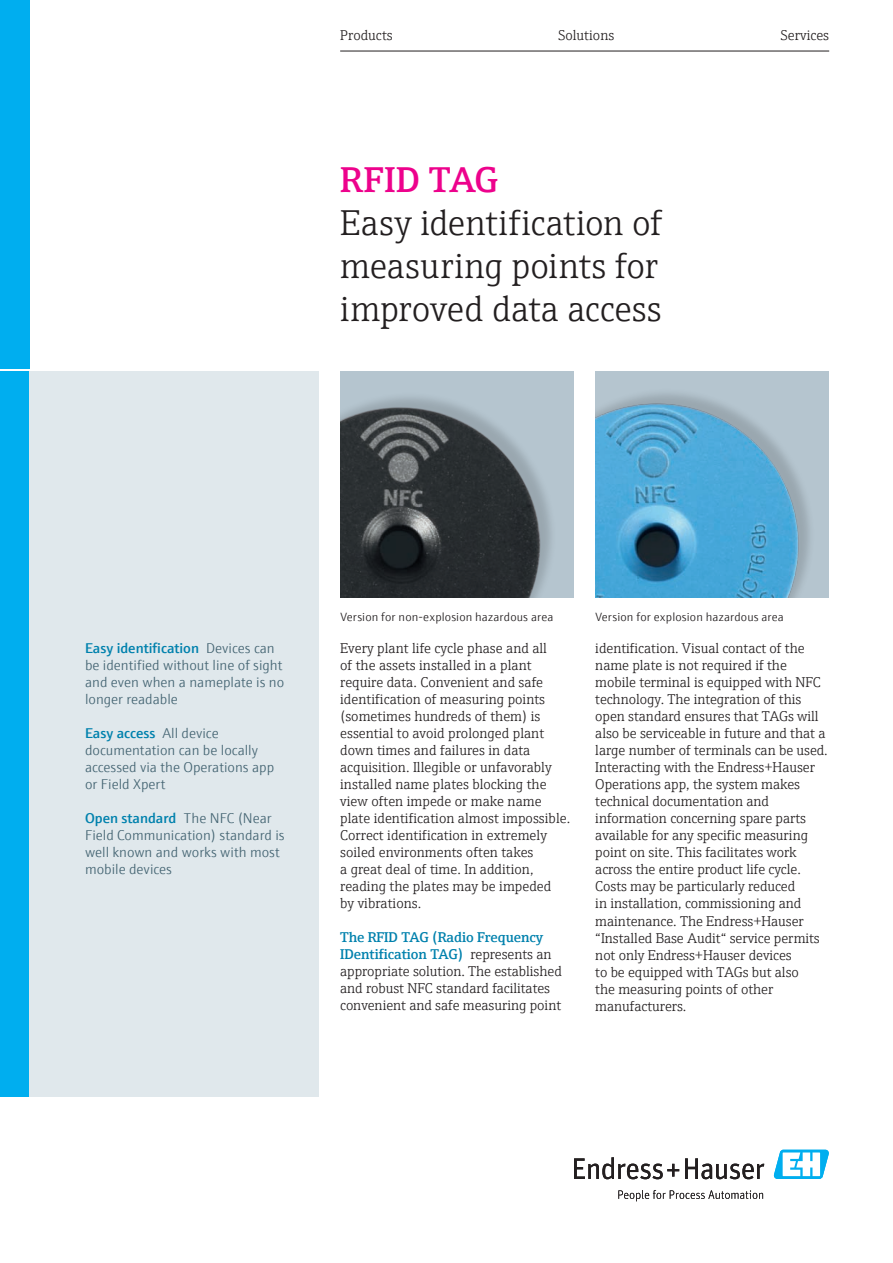
<style>
.page{position:relative;width:893px;height:1263px;background:#fff}
.page>*{position:absolute;margin:0;border:0;box-sizing:border-box;transform-origin:0 0}
.t1{font:300 36px/43.2px "E+H Serif";color:#231f20}
.t2{font:600 36px "E+H Serif";letter-spacing:.02em;color:#ed028c}
.t3{font:300 14.25px/17px "E+H Serif";letter-spacing:-.005em;color:#231f20}
.t4{font:300 14.25px/17px "E+H Sans";color:#446472}
.t5{font:300 12px "E+H Sans";letter-spacing:.01em;color:#231f20}
.s1{font-weight:600;color:#0081ad}
</style>
<div class="page">
<hr style="left:340px;top:51px;width:489px;height:1px;background:#231f20">
<div style="left:0;top:0;width:30px;height:369px;background:#00aeef"></div>
<svg style="left:574px;top:1157px;width:105px;height:22px"></svg>
<svg style="left:685px;top:1158px;width:79px;height:21px"></svg>
<svg style="left:618px;top:1190px;width:145px;height:11px"></svg>
<svg style="left:773px;top:1150px;width:56px;height:29px"></svg>
<div style="left:0;top:371px;width:30px;height:725px;background:#00aeef"></div>
<div style="left:30px;top:371px;width:289px;height:725px;background:#e0e8ec"></div>
<img style="left:340px;top:371px;width:234px;height:226px">
<img style="left:595px;top:371px;width:234px;height:226px">
<p class="t3" style="left:340px;top:25px;width:54px">Products</p>
<p class="t3" style="left:558px;top:25px;width:57px">Solutions</p>
<p class="t3" style="left:781px;top:25px;width:50px">Services</p>
<h1 class="t2" style="left:340px;top:152px;width:159px">RFID TAG</h1>
<h1 class="t1" style="left:340px;top:199px;width:324px">Easy identification of measuring points for improved data access</h1>
<p class="t4" style="left:85px;top:639px;width:201px"><span class="s1">Easy identification</span> Devices can be identified without line of sight and even when a nameplate is no longer readable</p>
<p class="t4" style="left:85px;top:724px;width:191px"><span class="s1">Easy access</span> All device documentation can be locally accessed via the Operations app or Field Xpert</p>
<p class="t4" style="left:85px;top:809px;width:201px"><span class="s1">Open standard</span> The NFC (Near<br>Field Communication) standard is well known and works with most mobile devices</p>
<p class="t5" style="left:340px;top:608px;width:214px">Version for non-explosion hazardous area</p>
<p class="t5" style="left:595px;top:608px;width:190px">Version for explosion hazardous area</p>
<p class="t3" style="left:340px;top:639px;width:232px">Every plant life cycle phase and all<br>of the assets installed in a plant require data. Convenient and safe identification of measuring points (sometimes hundreds of them) is essential to avoid prolonged plant down times and failures in data acquisition. Illegible or unfavorably installed name plates blocking the view often impede or make name plate identification almost impossible.<br>Correct identification in extremely soiled environments often takes<br>a great deal of time. In addition, reading the plates may be impeded<br>by vibrations.</p>
<p class="t3" style="left:340px;top:928px;width:223px"><span class="s1">The RFID TAG (Radio Frequency IDentification TAG)</span> represents an appropriate solution. The established and robust NFC standard facilitates convenient and safe measuring point</p>
<p class="t3" style="left:595px;top:639px;width:234px">identification. Visual contact of the name plate is not required if the mobile terminal is equipped with NFC technology. The integration of this open standard ensures that TAGs will also be serviceable in future and that a large number of terminals can be used.<br>Interacting with the Endress+Hauser Operations app, the system makes technical documentation and information concerning spare parts available for any specific measuring point on site. This facilitates work across the entire product life cycle.<br>Costs may be particularly reduced<br>in installation, commissioning and maintenance. The Endress+Hauser “Installed Base Audit“ service permits not only Endress+Hauser devices<br>to be equipped with TAGs but also<br>the measuring points of other manufacturers.</p>
</div>
